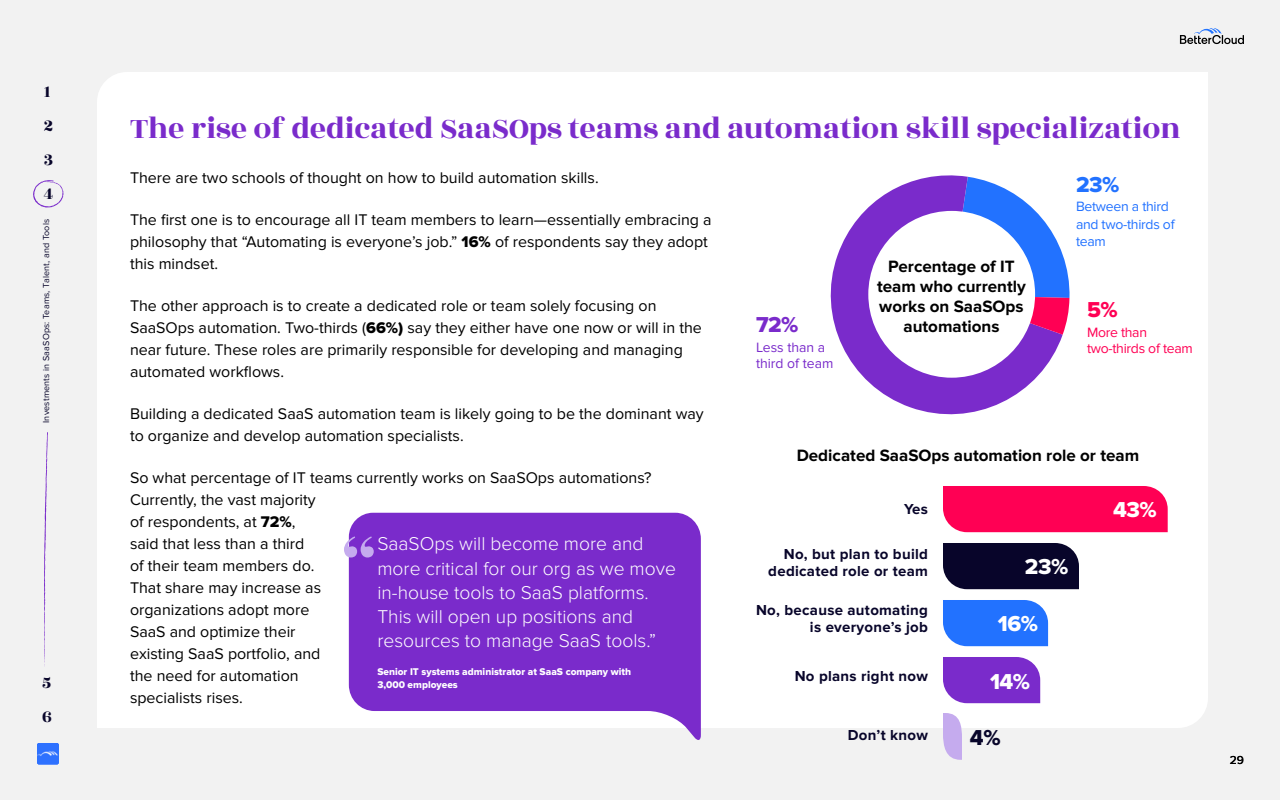
<style>
.page{position:relative;width:1280px;height:800px;background:#f2f2f2}
.page>*{position:absolute;margin:0;border:0;box-sizing:border-box;transform-origin:0 0}
.t1{font:32px "Rozha One";letter-spacing:-.01em;color:#7a2bcb}
.t2{font:22.4px "Proxima Nova Extrabld";letter-spacing:-.02em;color:#fff}
.t3{font:22.4px "Proxima Nova Extrabld";color:#7a2bcb}
.t4{font:22.4px "Proxima Nova Extrabld";color:#2272ff}
.t5{font:22.4px "Proxima Nova Extrabld";color:#ff0054}
.t6{font:22.4px "Proxima Nova Extrabld";color:#08052a}
.t7{font:300 19.2px/24.3px "Proxima Nova";color:#fff}
.t8{font:18px/34px "Rozha One";color:#08052a}
.t9{font:700 17px/19.9px "Proxima Nova";color:#000;text-align:center}
.t10{font:16px/22px "Proxima Nova";color:#000}
.t11{font:700 15px/17px "Proxima Nova";letter-spacing:.02em;color:#08052a;text-align:right}
.t12{font:14px/17.6px "Proxima Nova";letter-spacing:-.02em;color:#2272ff}
.t13{font:14px/16px "Proxima Nova";letter-spacing:-.02em;color:#ff0054}
.t14{font:14px/16px "Proxima Nova";color:#7a2bcb}
.t15{font:500 12px "Proxima Nova";color:#000}
.t16{font:10.1px/13.4px "Proxima Nova Extrabld";color:#fff}
.t17{font:9px "Proxima Nova";letter-spacing:.02em;color:#08052a}
.s1{font-family:"Proxima Nova Extrabld"}
</style>
<div class="page">
<img style="left:37px;top:743px;width:22px;height:21px">
<svg style="left:1180px;top:28px;width:64px;height:16px"></svg>
<div style="left:97px;top:72px;width:1111px;height:656px;background:#fff"></div>
<svg style="left:44px;top:432px;width:4px;height:235px"></svg>
<svg style="left:33px;top:180px;width:31px;height:28px"></svg>
<svg style="left:349px;top:513px;width:352px;height:227px;background:#8a45d0"></svg>
<svg style="left:344px;top:536px;width:30px;height:22px"></svg>
<svg style="left:816px;top:168px;width:247px;height:261px;fill:#fff"></svg>
<svg style="left:950px;top:177px;width:121px;height:158px"></svg>
<div style="left:868px;top:211px;width:167px;height:167px;background:#fff;border-radius:50%"></div>
<div style="left:943px;top:486px;width:225px;height:46px;background:#ff0054"></div>
<div style="left:943px;top:543px;width:136px;height:46px;background:#08052a"></div>
<div style="left:943px;top:600px;width:105px;height:46px;background:#2272ff"></div>
<div style="left:943px;top:657px;width:97px;height:46px;background:#7a2bcb"></div>
<svg style="left:943px;top:713px;width:19px;height:47px"></svg>
<p class="t8" style="left:44px;top:75px;width:11px">1<br>2<br>3<br>4</p>
<p class="t17" style="left:41px;top:423px;width:205px;rotate:-90deg">Investments in SaaSOps: Teams, Talent, and Tools</p>
<p class="t8" style="left:42px;top:666px;width:11px">5<br>6</p>
<h1 class="t1" style="left:130px;top:106px;width:1052px">The rise of dedicated SaaSOps teams and automation skill specialization</h1>
<p class="t10" style="left:130px;top:167px;width:470px">There are two schools of thought on how to build automation skills.</p>
<p class="t10" style="left:130px;top:209px;width:583px">The first one is to encourage all IT team members to learn—essentially embracing a philosophy that “Automating is everyone’s job.” <span class="s1">16%</span> of respondents say they adopt this mindset.</p>
<p class="t10" style="left:130px;top:295px;width:573px">The other approach is to create a dedicated role or team solely focusing on SaaSOps automation. Two-thirds (<span class="s1">66%)</span> say they either have one now or will in the near future. These roles are primarily responsible for developing and managing automated workflows.</p>
<p class="t10" style="left:130px;top:403px;width:575px">Building a dedicated SaaS automation team is likely going to be the dominant way to organize and develop automation specialists.</p>
<p class="t10" style="left:130px;top:467px;width:523px">So what percentage of IT teams currently works on SaaSOps automations?<br>Currently, the vast majority<br>of respondents, at <span class="s1">72%</span>,<br>said that less than a third<br>of their team members do.<br>That share may increase as<br>organizations adopt more<br>SaaS and optimize their<br>existing SaaS portfolio, and<br>the need for automation<br>specialists rises.</p>
<h2 class="t4" style="left:1076px;top:171px;width:45px">23%</h2>
<p class="t12" style="left:1076px;top:198px;width:100px">Between a third and two-thirds of team</p>
<p class="t9" style="left:877px;top:257px;width:150px">Percentage of IT team who currently works on SaaSOps automations</p>
<h2 class="t5" style="left:1087px;top:297px;width:32px">5%</h2>
<p class="t13" style="left:1087px;top:325px;width:107px">More than two-thirds of team</p>
<h2 class="t3" style="left:756px;top:312px;width:44px">72%</h2>
<p class="t14" style="left:756px;top:340px;width:79px">Less than a third of team</p>
<p class="t9" style="left:797px;top:446px;width:344px">Dedicated SaaSOps automation role or team</p>
<h2 class="t2" style="left:1113px;top:496px;width:45px">43%</h2>
<p class="t11" style="left:904px;top:501px;width:25px">Yes</p>
<p class="t11" style="left:768px;top:546px;width:161px">No, but plan to build dedicated role or team</p>
<p class="t11" style="left:756px;top:602px;width:173px">No, because automating is everyone’s job</p>
<p class="t11" style="left:795px;top:668px;width:135px">No plans right now</p>
<p class="t7" style="left:377px;top:532px;width:300px">SaaSOps will become more and more critical for our org as we move in-house tools to SaaS platforms.<br>This will open up positions and resources to manage SaaS tools.”</p>
<p class="t16" style="left:377px;top:665px;width:255px">Senior IT systems administrator at SaaS company with<br>3,000 employees</p>
<h2 class="t2" style="left:1025px;top:553px;width:45px">23%</h2>
<h2 class="t2" style="left:998px;top:610px;width:42px">16%</h2>
<h2 class="t2" style="left:990px;top:668px;width:42px">14%</h2>
<p class="t11" style="left:848px;top:727px;width:82px">Don’t know</p>
<h2 class="t6" style="left:970px;top:724px;width:32px">4%</h2>
<p class="t15" style="left:1230px;top:752px;width:16px">29</p>
</div>
